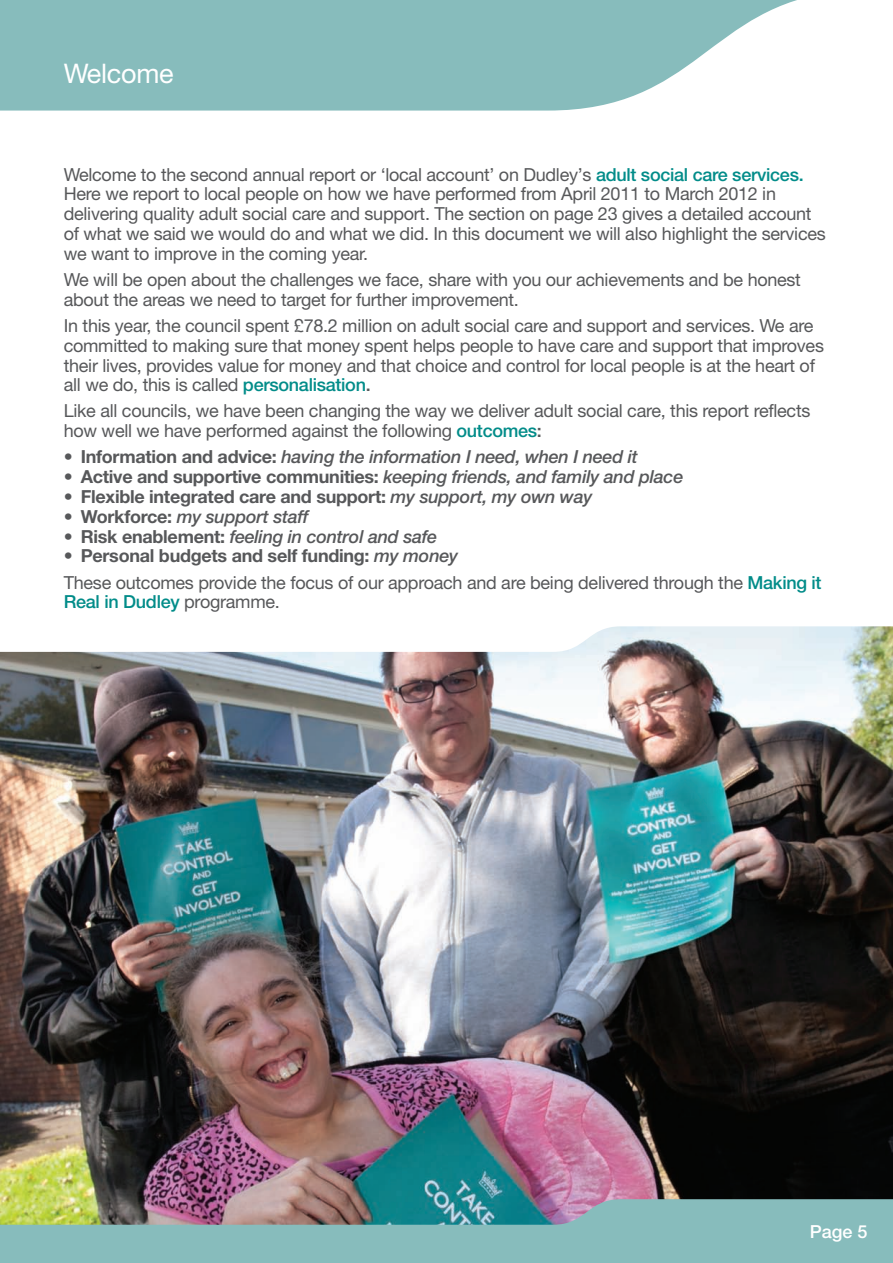
<style>
.page{position:relative;width:893px;height:1263px;background:#fff}
.page>*{position:absolute;margin:0;border:0;box-sizing:border-box;transform-origin:0 0}
.t1{font:27px "Helvetica Neue";letter-spacing:-.01em;color:#fff}
.t2{font:18px/19.8px "Helvetica Neue";letter-spacing:-.015em;color:#57585a}
.t3{font:italic 500 18px "Helvetica Neue";letter-spacing:-.015em;color:#57585a}
.t4{font:700 18px "Helvetica Neue";letter-spacing:-.015em;color:#57585a}
.t5{font:500 18px "Helvetica Neue";letter-spacing:-.015em;color:#028c89}
.t6{font:500 18px "Helvetica Neue";color:#fff}
.s1{font-weight:500;color:#028c89}
.s2{font-weight:500}
.s3{font-weight:700;font-style:normal}
.s4{font-weight:500;font-style:italic}
.s5{font-weight:700}
.s6{font-weight:400;color:#57585a}
</style>
<div class="page">
<img style="left:0;top:626px;width:893px;height:573px">
<svg style="left:0;top:0;width:797px;height:111px;background:#96c4c4"></svg>
<svg style="left:0;top:1199px;width:893px;height:64px;background:#84aeab"></svg>
<h1 class="t1" style="left:64px;top:64px;width:111px">Welcome</h1>
<p class="t2" style="left:64px;top:166px;width:763px">Welcome to the second annual report or ‘local account’ on Dudley’s <span class="s1">adult social care services.<br></span>Here we report to local people on how we have performed from April 2011 to March 2012 in delivering quality adult social care and support. The section on page 23 gives a detailed account of what we said we would do and what we did. In this document we will also highlight the services we want to improve in the coming year.</p>
<p class="t2" style="left:64px;top:271px;width:739px">We will be open about the challenges we face, share with you our achievements and be honest about the areas we need to target for further improvement.</p>
<p class="t2" style="left:64px;top:317px;width:762px">In this year, the council spent £78.2 million on adult social care and support and services. We are committed to making sure that money spent helps people to have care and support that improves their lives, provides value for money and that choice and control for local people is at the heart of all we do, this is called <span class="s1">personalisation</span><span class="s2">.</span></p>
<p class="t2" style="left:64px;top:403px;width:748px">Like all councils, we have been changing the way we deliver adult social care, this report reflects how well we have performed against the following <span class="s1">outcomes</span><span class="s2">:</span></p>
<p class="t3" style="left:64px;top:451px;width:575px"><span class="s3">• Information and advice:</span> having the information I need, when I need it</p>
<p class="t4" style="left:64px;top:470px;width:621px">• Active and supportive communities: <span class="s4">keeping friends, and family and place</span></p>
<p class="t4" style="left:64px;top:490px;width:530px">• Flexible integrated care and support: <span class="s4">my support, my own way</span></p>
<p class="t3" style="left:64px;top:510px;width:246px"><span class="s3">• Workforce:</span> my support staff</p>
<p class="t3" style="left:64px;top:530px;width:375px"><span class="s3">• Risk enablement:</span> feeling in control and safe</p>
<p class="t2" style="left:64px;top:545px;width:759px;line-height:26.1px"><span class="s5">• Personal budgets and self funding:</span> <span class="s4">my money<br></span>These outcomes provide the focus of our approach and are being delivered through the <span class="s1">Making it</span></p>
<p class="t5" style="left:64px;top:596px;width:217px">Real in Dudley <span class="s6">programme.</span></p>
<p class="t6" style="left:810px;top:1225px;width:59px">Page 5</p>
</div>
